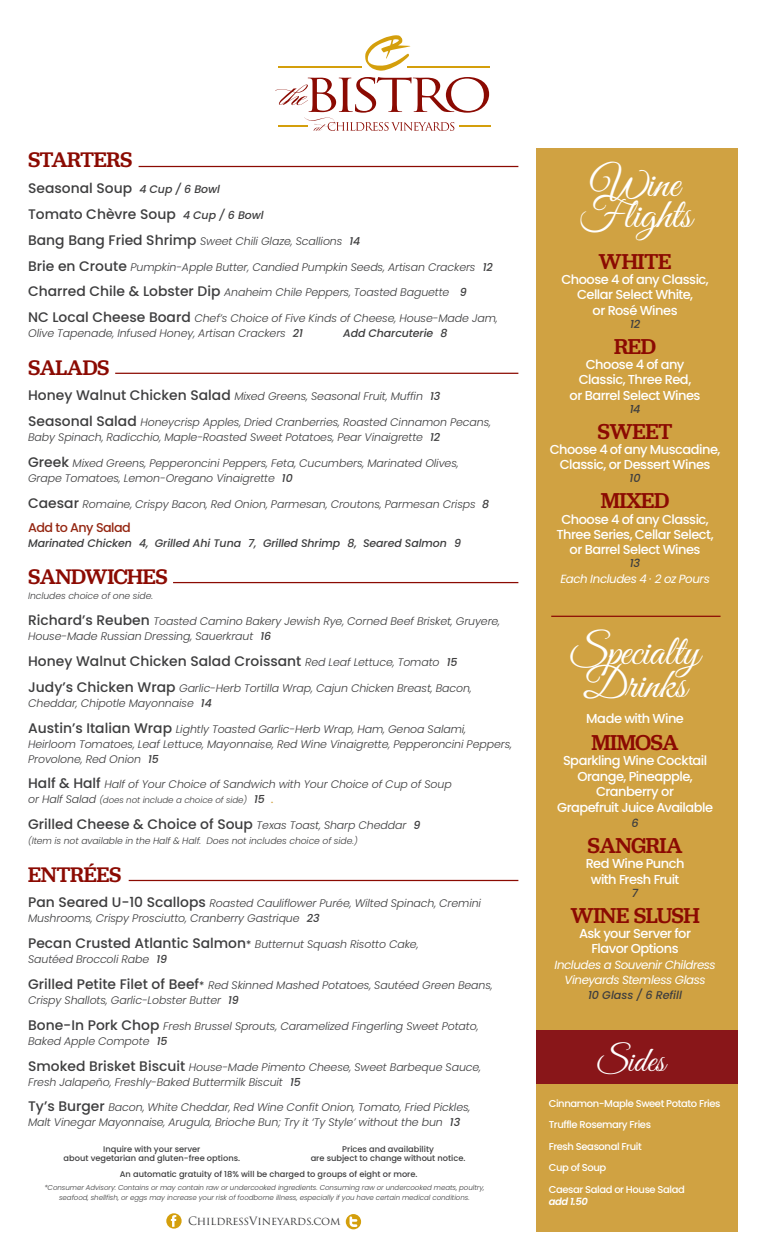
<style>
.page{position:relative;width:765px;height:1260px;background:#fff}
.page>*{position:absolute;margin:0;border:0;box-sizing:border-box;transform-origin:0 0}
.t1{font:42.5px/30.8px "Great Vibes";letter-spacing:.005em;color:#fff}
.t2{font:35.5px "Great Vibes";color:#fff}
.t3{font:500 22.5px "Jubilat";letter-spacing:-.025em;color:#8b0a02}
.t4{font:500 22px "Jubilat";letter-spacing:-.025em;color:#8b0a02}
.t5{font:500 13.88px/25.8px "Poppins";color:#3e3e3f}
.t6{font:500 13px/15.4px "Poppins";letter-spacing:-.04em;color:#fff;text-align:center}
.t7{font:500 12.75px "Poppins";letter-spacing:-.04em;color:#952712}
.t8{font:italic 11.75px/15.4px "Poppins";letter-spacing:-.035em;color:#fff;text-align:center}
.t9{font:italic 500 11.25px "Poppins";letter-spacing:-.01em;color:#3e3e3f}
.t10{font:11.25px "Trajan Pro 3";letter-spacing:-.01em;color:#3e3e3f}
.t11{font:italic 300 11px/15px "Poppins";letter-spacing:-.01em;color:#3e3e3f}
.t12{font:italic 500 11px "Poppins";letter-spacing:-.01em;color:#3e3e3f}
.t13{font:500 10px/21.5px "Poppins";letter-spacing:-.04em;color:#fff}
.t14{font:italic 600 10px "Poppins";color:#fff}
.t15{font:italic 300 9.25px "Poppins";letter-spacing:-.01em;color:#3e3e3f}
.t16{font:italic 300 8.62px "Poppins";letter-spacing:-.01em;color:#3e3e3f}
.t17{font:500 8.25px/9.5px "Poppins";color:#3e3e3f;text-align:center}
.t18{font:italic 300 7.12px/9.5px "Poppins";letter-spacing:-.01em;color:#3e3e3f;text-align:center}
.s1{font-style:italic;font-size:11px}
.s2{font-weight:500;font-style:normal;font-size:13.88px}
.s3{font-weight:500}
.s4{font-weight:300;font-style:italic;font-size:11px}
.s5{font-size:11px}
.s6{font-weight:500;font-size:11px}
.s7{font-family:"Jubilat";font-weight:500;font-style:normal;font-size:9.25px;color:#d0a242}
.s8{font-size:8.62px}
.s9{font-weight:500;font-style:normal;font-size:10.38px}
</style>
<div class="page">
<hr style="left:278px;top:66px;width:84px;height:2px;background:#d49f0c">
<hr style="left:408px;top:66px;width:82px;height:2px;background:#d49f0c">
<hr style="left:459px;top:125px;width:31px;height:2px;background:#d49f0c">
<svg style="left:365px;top:35px;width:46px;height:36px"></svg>
<svg style="left:275px;top:77px;width:214px;height:54px"></svg>
<div style="left:536px;top:149px;width:202px;height:1083px;background:#d0a242"></div>
<div style="left:536px;top:1031px;width:202px;height:53px;background:#891619"></div>
<svg style="left:346px;top:1214px;width:15px;height:15px"></svg>
<svg style="left:350px;top:1216px;width:8px;height:11px"></svg>
<svg style="left:166px;top:1213px;width:16px;height:16px"></svg>
<svg style="left:171px;top:1215px;width:5px;height:12px"></svg>
<hr style="left:139px;top:166px;width:379px;height:1px;background:#8b0a02">
<hr style="left:115px;top:373px;width:403px;height:1px;background:#8b0a02">
<hr style="left:173px;top:582px;width:345px;height:1px;background:#8b0a02">
<hr style="left:551px;top:616px;width:170px;height:1px;background:#8b0a02">
<hr style="left:129px;top:880px;width:389px;height:1px;background:#8b0a02">
<h3 class="t4" style="left:28px;top:146px;width:106px">STARTERS</h3>
<p class="t5" style="left:28px;top:176px;width:237px">Seasonal Soup <span class="s1">4 Cup / 6 Bowl<br></span>Tomato Chèvre Soup <span class="s1">4 Cup / 6 Bowl</span></p>
<p class="t11" style="left:28px;top:233px;width:334px"><span class="s2">Bang Bang Fried Shrimp</span> Sweet Chili Glaze, Scallions <span class="s3">14</span></p>
<p class="t11" style="left:28px;top:259px;width:466px"><span class="s2">Brie en Croute</span> Pumpkin-Apple Butter, Candied Pumpkin Seeds, Artisan Crackers <span class="s3">12</span></p>
<p class="t11" style="left:28px;top:285px;width:440px"><span class="s2">Charred Chile &amp; Lobster Dip</span> Anaheim Chile Peppers, Toasted Baguette <span class="s3">9</span></p>
<p class="t11" style="left:28px;top:311px;width:471px"><span class="s2">NC Local Cheese Board</span> Chef’s Choice of Five Kinds of Cheese, House-Made Jam,<br>Olive Tapenade, Infused Honey, Artisan Crackers <span class="s3">21</span></p>
<p class="t12" style="left:343px;top:327px;width:106px">Add Charcuterie 8</p>
<h3 class="t4" style="left:28px;top:353px;width:83px">SALADS</h3>
<p class="t11" style="left:28px;top:389px;width:414px"><span class="s2">Honey Walnut Chicken Salad</span> Mixed Greens, Seasonal Fruit, Muffin <span class="s3">13</span></p>
<p class="t11" style="left:28px;top:415px;width:465px"><span class="s2">Seasonal Salad</span> Honeycrisp Apples, Dried Cranberries, Roasted Cinnamon Pecans,<br>Baby Spinach, Radicchio, Maple-Roasted Sweet Potatoes, Pear Vinaigrette <span class="s3">12</span></p>
<p class="t11" style="left:28px;top:456px;width:432px"><span class="s2">Greek</span> Mixed Greens, Pepperoncini Peppers, Feta, Cucumbers, Marinated Olives,<br>Grape Tomatoes, Lemon-Oregano Vinaigrette <span class="s3">10</span></p>
<p class="t11" style="left:28px;top:497px;width:462px"><span class="s2">Caesar</span> Romaine, Crispy Bacon, Red Onion, Parmesan, Croutons, Parmesan Crisps <span class="s3">8</span></p>
<p class="t7" style="left:28px;top:520px;width:104px">Add to Any Salad</p>
<p class="t12" style="left:28px;top:537px;width:434px">Marinated Chicken 4, Grilled Ahi Tuna 7, Grilled Shrimp 8, Seared Salmon 9</p>
<h3 class="t4" style="left:28px;top:563px;width:142px">SANDWICHES</h3>
<p class="t15" style="left:28px;top:591px;width:126px">Includes choice of one side.</p>
<p class="t11" style="left:28px;top:614px;width:474px"><span class="s2">Richard’s Reuben</span> Toasted Camino Bakery Jewish Rye, Corned Beef Brisket, Gruyere,<br>House-Made Russian Dressing, Sauerkraut <span class="s3">16</span></p>
<p class="t5" style="left:28px;top:648px;width:431px">Honey Walnut Chicken Salad Croissant <span class="s4">Red Leaf Lettuce, Tomato</span> <span class="s1">15</span></p>
<p class="t11" style="left:28px;top:680px;width:445px"><span class="s2">Judy’s Chicken Wrap</span> Garlic-Herb Tortilla Wrap, Cajun Chicken Breast, Bacon,<br>Cheddar, Chipotle Mayonnaise <span class="s3">14</span></p>
<p class="t11" style="left:28px;top:721px;width:485px"><span class="s2">Austin’s Italian Wrap</span> Lightly Toasted Garlic-Herb Wrap, Ham, Genoa Salami,<br>Heirloom Tomatoes, Leaf Lettuce, Mayonnaise, Red Wine Vinaigrette, Pepperoncini Peppers,<br>Provolone, Red Onion <span class="s3">15</span></p>
<p class="t11" style="left:28px;top:777px;width:425px"><span class="s2">Half &amp; Half</span> Half of Your Choice of Sandwich with Your Choice of Cup of Soup</p>
<p class="t16" style="left:28px;top:795px;width:247px"><span class="s5">or Half Salad</span> (does not include a choice of side) <span class="s6">15</span> <span class="s7">.</span></p>
<p class="t5" style="left:28px;top:812px;width:394px">Grilled Cheese &amp; Choice of Soup <span class="s4">Texas Toast, Sharp Cheddar</span> <span class="s1">9</span></p>
<p class="t15" style="left:28px;top:836px;width:331px"><span class="s8">(</span>Item is not available in the Half &amp; Half. Does not includes choice of side.<span class="s8">)</span></p>
<h3 class="t4" style="left:28px;top:860px;width:95px">ENTRÉES</h3>
<p class="t11" style="left:28px;top:896px;width:455px"><span class="s2">Pan Seared U-10 Scallops</span> Roasted Cauliflower Purée, Wilted Spinach, Cremini<br>Mushrooms, Crispy Prosciutto, Cranberry Gastrique <span class="s3">23</span></p>
<p class="t11" style="left:28px;top:937px;width:392px"><span class="s2">Pecan Crusted Atlantic Salmon</span><span class="s9">*</span> Butternut Squash Risotto Cake,<br>Sautéed Broccoli Rabe <span class="s3">19</span></p>
<p class="t11" style="left:28px;top:978px;width:466px"><span class="s2">Grilled Petite Filet of Beef</span><span class="s9">*</span> Red Skinned Mashed Potatoes, Sautéed Green Beans,<br>Crispy Shallots, Garlic-Lobster Butter <span class="s3">19</span></p>
<p class="t11" style="left:28px;top:1019px;width:452px"><span class="s2">Bone-In Pork Chop</span> Fresh Brussel Sprouts, Caramelized Fingerling Sweet Potato,<br>Baked Apple Compote <span class="s3">15</span></p>
<p class="t11" style="left:28px;top:1059px;width:455px"><span class="s2">Smoked Brisket Biscuit</span> House-Made Pimento Cheese, Sweet Barbeque Sauce,<br>Fresh Jalapeño, Freshly-Baked Buttermilk Biscuit <span class="s3">15</span></p>
<p class="t11" style="left:28px;top:1100px;width:444px"><span class="s2">Ty’s Burger</span> Bacon, White Cheddar, Red Wine Confit Onion, Tomato, Fried Pickles,<br>Malt Vinegar Mayonnaise, Arugula, Brioche Bun; Try it ‘Ty Style’ without the bun <span class="s3">13</span></p>
<p class="t17" style="left:64px;top:1144px;width:178px">Inquire with your server<br>about vegetarian and gluten-free options.</p>
<p class="t17" style="left:311px;top:1144px;width:156px">Prices and availability<br>are subject to change without notice.</p>
<p class="t17" style="left:120px;top:1169px;width:299px">An automatic gratuity of 18% will be charged to groups of eight or more.</p>
<p class="t18" style="left:44px;top:1183px;width:441px">*Consumer Advisory: Contains or may contain raw or undercooked ingredients. Consuming raw or undercooked meats, poultry, seafood, shellfish, or eggs may increase your risk of foodborne illness, especially if you have certain medical conditions.</p>
<p class="t10" style="left:188px;top:1213px;width:154px">ChildressVineyards.com</p>
<h1 class="t1" style="left:578px;top:171px;width:115px">Wine<br>Flights</h1>
<h3 class="t3" style="left:599px;top:247px;width:74px">WHITE</h3>
<p class="t6" style="left:561px;top:272px;width:149px">Choose 4 of any Classic,<br>Cellar Select White,<br>or Rosé Wines</p>
<p class="t9" style="left:630px;top:317px;width:12px">12</p>
<h3 class="t3" style="left:614px;top:332px;width:44px">RED</h3>
<p class="t6" style="left:570px;top:357px;width:132px">Choose 4 of any<br>Classic, Three Red,<br>or Barrel Select Wines</p>
<p class="t9" style="left:630px;top:402px;width:12px">14</p>
<h3 class="t3" style="left:598px;top:417px;width:76px">SWEET</h3>
<p class="t6" style="left:550px;top:442px;width:172px">Choose 4 of any Muscadine,<br>Classic, or Dessert Wines</p>
<p class="t9" style="left:630px;top:472px;width:13px">10</p>
<h3 class="t3" style="left:601px;top:487px;width:70px">MIXED</h3>
<p class="t6" style="left:557px;top:512px;width:159px">Choose 4 of any Classic,<br>Three Series, Cellar Select, or Barrel Select Wines</p>
<p class="t9" style="left:630px;top:557px;width:12px">13</p>
<p class="t8" style="left:560px;top:571px;width:151px">Each Includes 4 · 2 oz Pours</p>
<h1 class="t1" style="left:571px;top:638px;width:131px;line-height:33.1px;text-align:center">Specialty<br>Drinks</h1>
<p class="t6" style="left:586px;top:711px;width:99px">Made with Wine</p>
<h3 class="t3" style="left:591px;top:728px;width:89px">MIMOSA</h3>
<p class="t6" style="left:557px;top:753px;width:158px">Sparkling Wine Cocktail<br>Orange, Pineapple,<br>Cranberry or<br>Grapefruit Juice Available</p>
<p class="t9" style="left:632px;top:816px;width:9px">6</p>
<h3 class="t3" style="left:588px;top:831px;width:97px">SANGRIA</h3>
<p class="t6" style="left:586px;top:856px;width:100px">Red Wine Punch with Fresh Fruit</p>
<p class="t9" style="left:632px;top:886px;width:8px">7</p>
<h3 class="t3" style="left:570px;top:901px;width:131px">WINE SLUSH</h3>
<p class="t6" style="left:579px;top:926px;width:113px">Ask your Server for<br>Flavor Options</p>
<p class="t8" style="left:554px;top:957px;width:163px">Includes a Souvenir Childress<br>Vineyards Stemless Glass</p>
<p class="t9" style="left:588px;top:989px;width:95px">10 Glass / 6 Refill</p>
<h2 class="t2" style="left:598px;top:1040px;width:69px">Sides</h2>
<p class="t13" style="left:549px;top:1093px;width:173px">Cinnamon-Maple Sweet Potato Fries<br>Truffle Rosemary Fries<br>Fresh Seasonal Fruit<br>Cup of Soup<br>Caesar Salad or House Salad</p>
<p class="t14" style="left:549px;top:1196px;width:41px">add 1.50</p>
</div>
